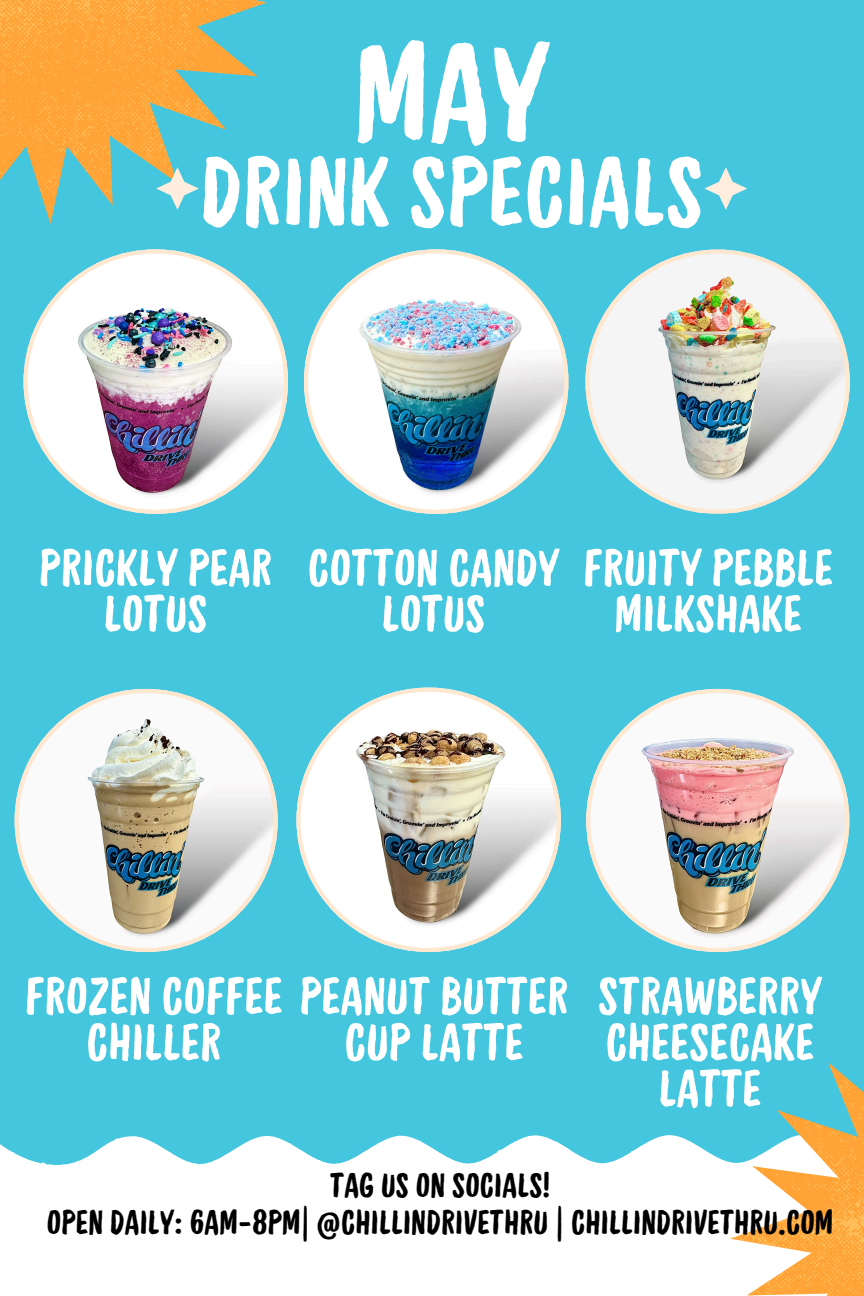
<style>
.page{position:relative;width:864px;height:1296px;background:#44c6de}
.page>*{position:absolute;margin:0;border:0;box-sizing:border-box;transform-origin:0 0}
.t1{font:150.2px "Handelson Four";color:#fff}
.t2{font:106px "Handelson Four";color:#fff}
.t3{font:56.4px/46.2px "Handelson Four";color:#fff}
.t4{font:55.95px/45.9px "Handelson Four";color:#fff;text-align:center}
.t5{font:37.05px "Handelson Four";color:#000}
</style>
<div class="page">
<svg style="left:0;top:1135px;width:730px;height:161px;fill:#fff"></svg>
<svg style="left:0;top:0;width:264px;height:215px"></svg>
<svg style="left:156px;top:167px;width:43px;height:43px"></svg>
<svg style="left:704px;top:167px;width:43px;height:43px"></svg>
<img style="left:24px;top:249px;width:264px;height:265px">
<svg style="left:15px;top:689px;width:263px;height:263px"></svg>
<img style="left:296px;top:688px;width:265px;height:264px">
<img style="left:304px;top:249px;width:264px;height:265px">
<img style="left:585px;top:250px;width:265px;height:264px">
<img style="left:586px;top:689px;width:263px;height:263px">
<svg style="left:730px;top:1062px;width:134px;height:234px"></svg>
<p class="t1" style="left:354px;top:13px;width:196px">MAY</p>
<h1 class="t2" style="left:200px;top:135px;width:506px">DRINK SPECIALS</h1>
<h3 class="t4" style="left:39px;top:545px;width:235px">PRICKLY PEAR<br>LOTUS</h3>
<p class="t4" style="left:382px;top:545px;width:453px;text-align:left;text-indent:-74px">COTTON CANDY FRUITY PEBBLE<br>LOTUS</p>
<p class="t4" style="left:615px;top:591px;width:189px">MILKSHAKE</p>
<h3 class="t3" style="left:86px;top:973px;width:484px;text-indent:-61px">FROZEN COFFEE PEANUT BUTTER<br>CHILLER</h3>
<h3 class="t3" style="left:344px;top:1020px;width:181px">CUP LATTE</h3>
<p class="t5" style="left:330px;top:1165px;width:221px">TAG US ON SOCIALS!</p>
<h3 class="t3" style="left:598px;top:973px;width:225px;text-align:center">STRAWBERRY<br>CHEESECAKE<br>LATTE</h3>
<p class="t5" style="left:47px;top:1202px;width:788px">OPEN DAILY: 6AM-8PM| @CHILLINDRIVETHRU | CHILLINDRIVETHRU.COM</p>
</div>
